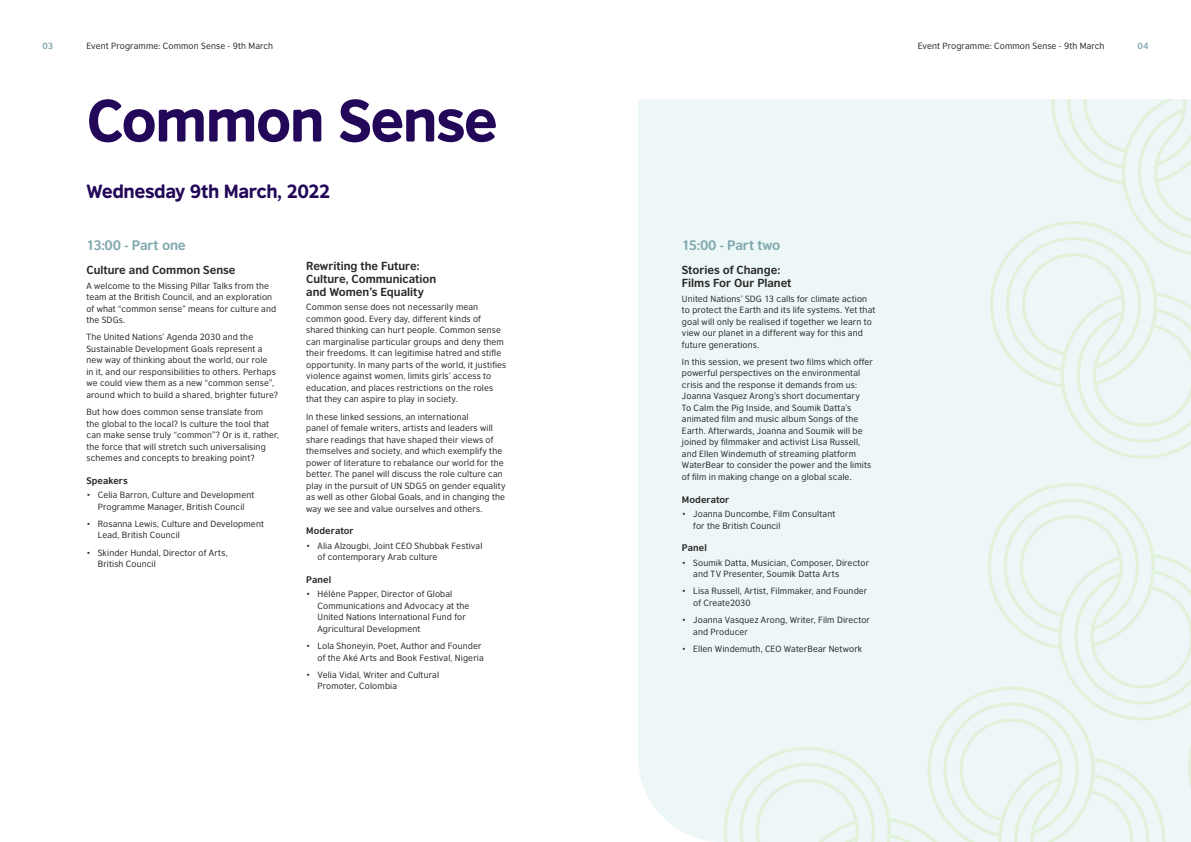
<style>
.page{position:relative;width:1191px;height:842px;background:#fff}
.page>*{position:absolute;margin:0;border:0;box-sizing:border-box;transform-origin:0 0}
.t1{font:56px "British Council Sans Headline";letter-spacing:-.035em;color:#23085a}
.t2{font:18px "British Council Sans Headline";letter-spacing:-.025em;color:#23085a}
.t3{font:700 13px "British Council Sans";letter-spacing:-.015em;color:#80a8ad}
.t4{font:700 11px/13px "British Council Sans";letter-spacing:-.005em;color:#282827}
.t5{font:700 9px "British Council Sans";letter-spacing:.005em;color:#282827}
.t6{font:8.5px/11.5px "British Council Sans";letter-spacing:.015em;color:#282827}
.t7{font:700 8.5px "British Council Sans";color:#80a8ad}
</style>
<div class="page">
<div style="left:638px;top:99px;width:553px;height:743px;background:#edf7f7"></div>
<svg style="left:981px;top:99px;width:210px;height:368px;background:#ebf6f3"></svg>
<svg style="left:715px;top:474px;width:476px;height:367px;background:#ebf6f4"></svg>
<p class="t7" style="left:43px;top:38px;width:12px">03</p>
<p class="t6" style="left:86px;top:39px;width:188px">Event Programme: Common Sense - 9th March</p>
<p class="t6" style="left:917px;top:39px;width:188px">Event Programme: Common Sense - 9th March</p>
<p class="t7" style="left:1137px;top:38px;width:13px">04</p>
<h1 class="t1" style="left:86px;top:77px;width:413px">Common Sense</h1>
<h2 class="t2" style="left:86px;top:177px;width:245px">Wednesday 9th March, 2022</h2>
<h3 class="t3" style="left:86px;top:234px;width:101px">13:00 - Part one</h3>
<p class="t4" style="left:86px;top:263px;width:151px">Culture and Common Sense</p>
<p class="t6" style="left:86px;top:279px;width:191px">A welcome to the Missing Pillar Talks from the team at the British Council, and an exploration of what “common sense” means for culture and the SDGs.</p>
<p class="t6" style="left:86px;top:331px;width:193px">The United Nations’ Agenda 2030 and the Sustainable Development Goals represent a new way of thinking about the world, our role<br>in it, and our responsibilities to others. Perhaps we could view them as a new “common sense”, around which to build a shared, brighter future?</p>
<p class="t6" style="left:86px;top:405px;width:194px">But how does common sense translate from<br>the global to the local? Is culture the tool that can make sense truly “common”? Or is it, rather, the force that will stretch such universalising schemes and concepts to breaking point?</p>
<p class="t5" style="left:86px;top:473px;width:43px">Speakers</p>
<p class="t6" style="left:86px;top:489px;width:169px;text-align:center">• Celia Barron, Culture and Development<br>Programme Manager, British Council</p>
<p class="t6" style="left:98px;top:517px;width:168px;text-indent:-11px">• Rosanna Lewis, Culture and Development<br>Lead, British Council</p>
<p class="t6" style="left:98px;top:546px;width:131px;text-indent:-11px">• Skinder Hundal, Director of Arts,<br>British Council</p>
<p class="t4" style="left:306px;top:258px;width:132px">Rewriting the Future:<br>Culture, Communication and Women’s Equality</p>
<p class="t6" style="left:306px;top:301px;width:202px">Common sense does not necessarily mean common good. Every day, different kinds of shared thinking can hurt people. Common sense can marginalise particular groups and deny them their freedoms. It can legitimise hatred and stifle opportunity. In many parts of the world, it justifies violence against women, limits girls’ access to education, and places restrictions on the roles that they can aspire to play in society.</p>
<p class="t6" style="left:306px;top:410px;width:201px">In these linked sessions, an international<br>panel of female writers, artists and leaders will share readings that have shaped their views of themselves and society, and which exemplify the power of literature to rebalance our world for the better. The panel will discuss the role culture can play in the pursuit of UN SDG5 on gender equality as well as other Global Goals, and in changing the way we see and value ourselves and others.</p>
<p class="t5" style="left:306px;top:523px;width:49px">Moderator</p>
<p class="t6" style="left:317px;top:539px;width:166px;text-indent:-11px">• Alia Alzougbi, Joint CEO Shubbak Festival of contemporary Arab culture</p>
<p class="t5" style="left:306px;top:572px;width:26px">Panel</p>
<p class="t6" style="left:317px;top:588px;width:153px;text-indent:-11px">• Hélène Papper, Director of Global Communications and Advocacy at the United Nations International Fund for Agricultural Development</p>
<p class="t6" style="left:306px;top:639px;width:179px;text-align:right">• Lola Shoneyin, Poet, Author and Founder of the Aké Arts and Book Festival, Nigeria</p>
<p class="t6" style="left:317px;top:668px;width:123px;text-indent:-11px">• Velia Vidal, Writer and Cultural<br>Promoter, Colombia</p>
<h3 class="t3" style="left:682px;top:234px;width:100px">15:00 - Part two</h3>
<p class="t4" style="left:682px;top:263px;width:111px">Stories of Change:<br>Films For Our Planet</p>
<p class="t6" style="left:682px;top:292px;width:195px">United Nations’ SDG 13 calls for climate action to protect the Earth and its life systems. Yet that goal will only be realised if together we learn to view our planet in a different way for this and future generations.</p>
<p class="t6" style="left:682px;top:355px;width:192px">In this session, we present two films which offer powerful perspectives on the environmental crisis and the response it demands from us:<br>Joanna Vasquez Arong’s short documentary<br>To Calm the Pig Inside, and Soumik Datta’s animated film and music album Songs of the Earth. Afterwards, Joanna and Soumik will be joined by filmmaker and activist Lisa Russell, and Ellen Windemuth of streaming platform WaterBear to consider the power and the limits of film in making change on a global scale.</p>
<p class="t5" style="left:682px;top:491px;width:49px">Moderator</p>
<p class="t6" style="left:693px;top:507px;width:143px;text-indent:-11px">• Joanna Duncombe, Film Consultant for the British Council</p>
<p class="t5" style="left:682px;top:540px;width:26px">Panel</p>
<p class="t6" style="left:693px;top:556px;width:177px;text-indent:-11px">• Soumik Datta, Musician, Composer, Director and TV Presenter, Soumik Datta Arts</p>
<p class="t6" style="left:693px;top:585px;width:175px;text-indent:-11px">• Lisa Russell, Artist, Filmmaker, and Founder of Create2030</p>
<p class="t6" style="left:693px;top:613px;width:178px;text-indent:-11px">• Joanna Vasquez Arong, Writer, Film Director and Producer</p>
<p class="t6" style="left:682px;top:642px;width:182px">• Ellen Windemuth, CEO WaterBear Network</p>
</div>
